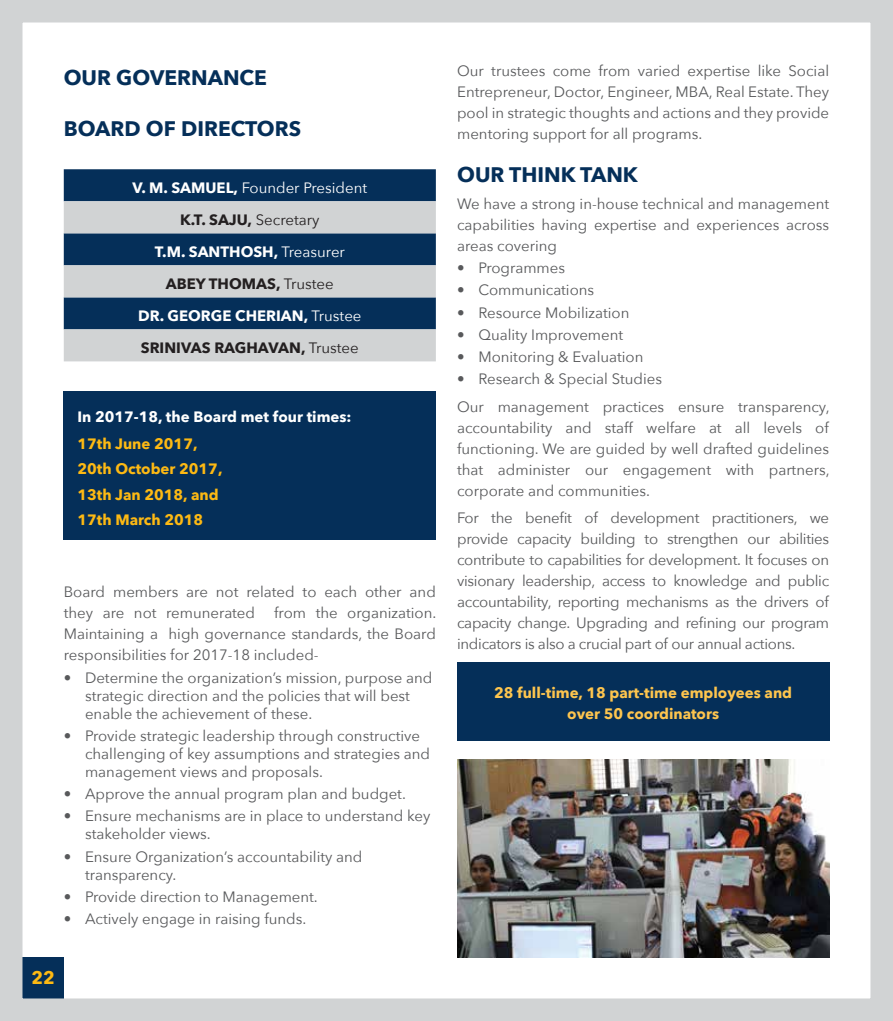
<style>
.page{position:relative;width:893px;height:1021px;background:#fff}
.page>*{position:absolute;margin:0;border:0;box-sizing:border-box;transform-origin:0 0}
.t1{font:700 21px "Avenir Next";color:#052f59}
.t2{font:700 18px "Avenir Next";color:#fdb913}
.t3{font:15px/21px "Avenir Next";color:#58595b}
.t4{font:700 15px/32px "Avenir Next";color:#fff;text-align:center}
.t5{font:700 15px/25.2px "Avenir Next";color:#fdb913}
.t6{font:700 15px/21px "Avenir Next";color:#fec54e;text-align:center}
.s1{font-weight:400}
.s2{color:#231f20}
.s3{font-weight:400;color:#231f20}
</style>
<div class="page">
<div style="left:64px;top:169px;width:372px;height:32px;background:#052f59"></div>
<svg style="left:64px;top:201px;width:372px;height:160px;background:#8092a3"></svg>
<div style="left:64px;top:391px;width:372px;height:149px;background:#052f59"></div>
<div style="left:457px;top:661px;width:372px;height:79px;background:#052f59"></div>
<img style="left:457px;top:759px;width:372px;height:198px">
<div style="left:23px;top:957px;width:41px;height:41px;background:#052f59"></div>
<div style="left:0;top:0;width:893px;height:1020px;border:22px solid #d1d3d4"></div>
<svg style="left:892px;top:0;width:1px;height:1020px"></svg>
<h1 class="t1" style="left:64px;top:59px;width:205px">OUR GOVERNANCE</h1>
<h1 class="t1" style="left:64px;top:110px;width:239px">BOARD OF DIRECTORS</h1>
<p class="t4" style="left:132px;top:171px;width:236px">V. M. SAMUEL, <span class="s1">Founder President<br></span><span class="s2">K.T. SAJU,</span> <span class="s3">Secretary<br></span>T.M. SANTHOSH, <span class="s1">Treasurer<br></span><span class="s2">ABEY THOMAS,</span> <span class="s3">Trustee<br></span>DR. GEORGE CHERIAN, <span class="s1">Trustee<br></span><span class="s2">SRINIVAS RAGHAVAN,</span> <span class="s3">Trustee</span></p>
<p class="t4" style="left:77px;top:400px;width:276px">In 2017-18, the Board met four times:</p>
<p class="t5" style="left:77px;top:431px;width:147px">17th June 2017,<br>20th October 2017,<br>13th Jan 2018, and<br>17th March 2018</p>
<p class="t3" style="left:64px;top:581px;width:374px">Board members are not related to each other and they are not remunerated</p>
<p class="t3" style="left:64px;top:602px;width:374px;text-align:justify;text-indent:210px">from the organization.<br>Maintaining a high governance standards, the Board responsibilities for 2017-18 included-</p>
<p class="t3" style="left:85px;top:667px;width:349px;line-height:18px;text-indent:-21px">• Determine the organization’s mission, purpose and strategic direction and the policies that will best enable the achievement of these.</p>
<p class="t3" style="left:85px;top:726px;width:346px;line-height:18px;text-indent:-21px">• Provide strategic leadership through constructive challenging of key assumptions and strategies and management views and proposals.</p>
<p class="t3" style="left:64px;top:782px;width:344px">• Approve the annual program plan and budget.</p>
<p class="t3" style="left:85px;top:806px;width:347px;line-height:18px;text-indent:-21px">• Ensure mechanisms are in place to understand key stakeholder views.</p>
<p class="t3" style="left:85px;top:846px;width:279px;line-height:18px;text-indent:-21px">• Ensure Organization’s accountability and transparency.</p>
<p class="t3" style="left:64px;top:885px;width:256px">• Provide direction to Management.</p>
<p class="t3" style="left:64px;top:907px;width:244px">• Actively engage in raising funds.</p>
<p class="t2" style="left:31px;top:962px;width:25px">22</p>
<p class="t3" style="left:457px;top:60px;width:374px;text-align:justify">Our trustees come from varied expertise like Social Entrepreneur, Doctor, Engineer, MBA, Real Estate. They pool in strategic thoughts and actions and they provide mentoring support for all programs.</p>
<h1 class="t1" style="left:457px;top:156px;width:182px">OUR THINK TANK</h1>
<p class="t3" style="left:457px;top:192px;width:374px;text-align:justify">We have a strong in-house technical and management capabilities having expertise and experiences across areas covering</p>
<p class="t3" style="left:457px;top:257px;width:109px">• Programmes</p>
<p class="t3" style="left:457px;top:279px;width:139px">• Communications</p>
<p class="t3" style="left:457px;top:301px;width:174px">• Resource Mobilization</p>
<p class="t3" style="left:457px;top:323px;width:168px">• Quality Improvement</p>
<p class="t3" style="left:457px;top:346px;width:188px">• Monitoring &amp; Evaluation</p>
<p class="t3" style="left:457px;top:365px;width:374px;line-height:27.3px">• Research &amp; Special Studies<br>Our management practices ensure transparency,</p>
<p class="t3" style="left:457px;top:416px;width:374px;text-align:justify">accountability and staff welfare at all levels of functioning. We are guided by well drafted guidelines that administer our engagement with partners, corporate and communities.</p>
<p class="t3" style="left:457px;top:507px;width:374px;text-align:justify">For the benefit of development practitioners, we provide capacity building to strengthen our abilities contribute to capabilities for development. It focuses on visionary leadership, access to knowledge and public accountability, reporting mechanisms as the drivers of capacity change. Upgrading and refining our program indicators is also a crucial part of our annual actions.</p>
<p class="t6" style="left:494px;top:682px;width:299px">28 full-time, 18 part-time employees and over 50 coordinators</p>
</div>
